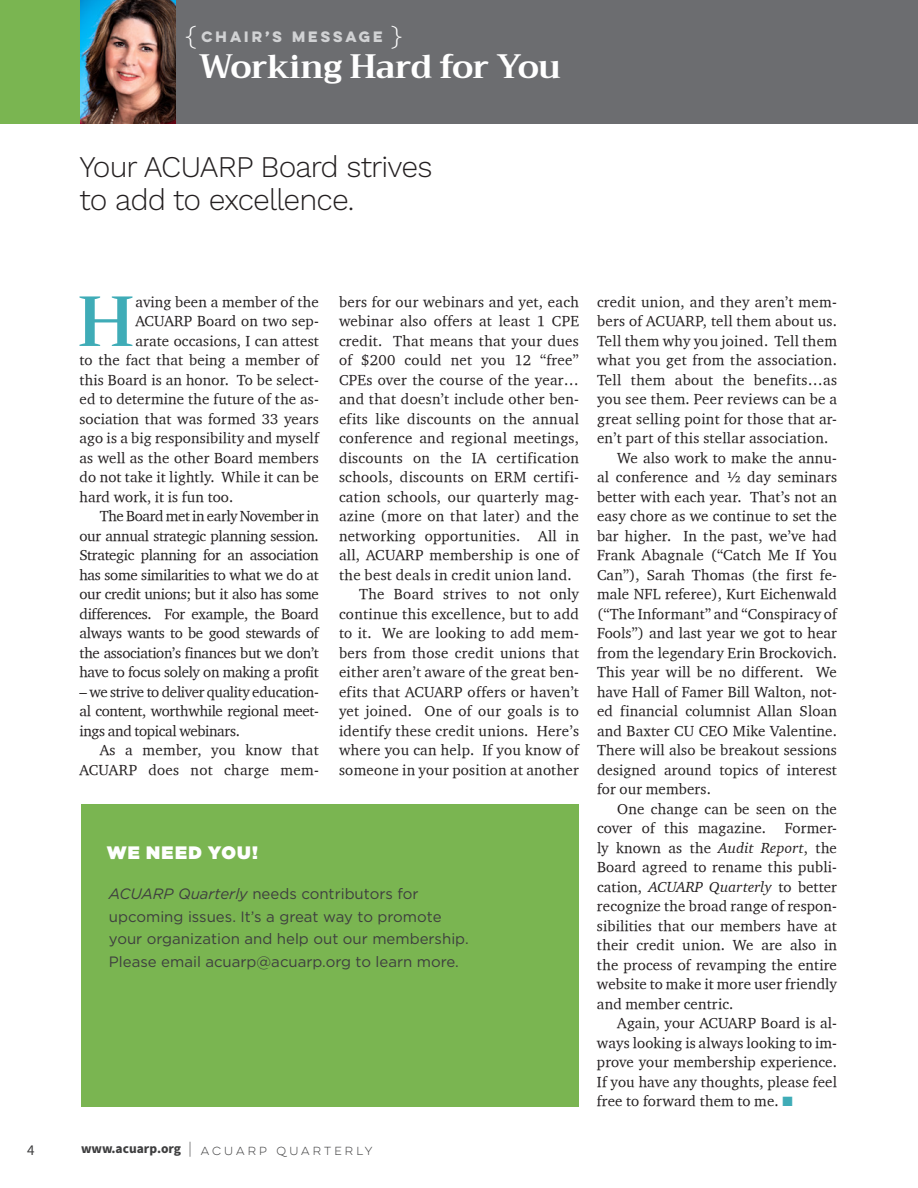
<style>
.page{position:relative;width:918px;height:1188px;background:#fff}
.page>*{position:absolute;margin:0;border:0;box-sizing:border-box;transform-origin:0 0}
.dept_opening_P{font:600 70.65px "Trirong";color:#3facb7}
.t1{font:700 33px "Trirong";letter-spacing:-.02em;color:#fff}
.department_deck{font:300 30px/33px "Work Sans";letter-spacing:-.03em;color:#231f20}
.t2{font:18px "Gotham Ultra";letter-spacing:.07em;color:#fff}
.Charter_P{font:15px/19.5px "Charter ITCTT";letter-spacing:.01em;color:#231f20;text-align:justify}
.dept_opening_P-2{font:15px "Charter ITCTT";letter-spacing:.01em;color:#231f20}
.t3{font:15px/22.5px "Gotham";color:#3e3e3f}
.t4{font:15px "Source Sans Pro";color:#3e3e3f}
.t5{font:700 13.5px "Lulo Clean One";color:#d1d2d4}
.t6{font:10.5px "Lulo Clean One";letter-spacing:.1em;color:#3e3e3f}
.s1{font-family:"Gotham";font-weight:300;font-size:27px;color:#fff}
.s2{font-style:italic}
.s3{font-family:"Source Sans Pro";font-weight:700;font-size:13.5px}
.s4{font-family:"Source Sans 3";font-weight:300;font-size:15px}
.s5{font-family:"Charter ITCTT Italic"}
.s6{color:#3facb7}
</style>
<div class="page">
<div style="left:0;top:0;width:98px;height:123px;background:#7ab551"></div>
<div style="left:82px;top:0;width:836px;height:123px;background:#6c6d70"></div>
<img style="left:81px;top:0;width:95px;height:123px">
<div style="left:82px;top:805px;width:497px;height:302px;background:#7ab551"></div>
<p class="t5" style="left:184px;top:26px;width:220px"><span class="s1">{</span> CHAIR’S MESSAGE <span class="s1">}</span></p>
<p class="t1" style="left:199px;top:39px;width:364px">Working Hard for You</p>
<p class="department_deck" style="left:80px;top:152px;width:355px">Your ACUARP Board strives to add to excellence.</p>
<p class="dept_opening_P" style="left:77px;top:264px;width:59px">H</p>
<p class="dept_opening_P-2" style="left:136px;top:292px;width:185px">aving been a member of the</p>
<p class="dept_opening_P-2" style="left:136px;top:312px;width:185px">ACUARP Board on two sep-</p>
<p class="dept_opening_P-2" style="left:136px;top:331px;width:185px">arate occasions, I can attest</p>
<p class="dept_opening_P-2" style="left:80px;top:351px;width:241px">to the fact that being a member of</p>
<p class="dept_opening_P-2" style="left:80px;top:370px;width:241px">this Board is an honor. To be select-</p>
<p class="dept_opening_P-2" style="left:80px;top:390px;width:241px">ed to determine the future of the as-</p>
<p class="dept_opening_P-2" style="left:80px;top:409px;width:241px">sociation that was formed 33 years</p>
<p class="dept_opening_P-2" style="left:80px;top:429px;width:241px">ago is a big responsibility and myself</p>
<p class="dept_opening_P-2" style="left:80px;top:448px;width:241px">as well as the other Board members</p>
<p class="dept_opening_P-2" style="left:80px;top:468px;width:241px">do not take it lightly. While it can be</p>
<p class="dept_opening_P-2" style="left:80px;top:487px;width:155px">hard work, it is fun too.</p>
<p class="Charter_P" style="left:80px;top:506px;width:241px;text-indent:20px">The Board met in early November in our annual strategic planning session.<br>Strategic planning for an association has some similarities to what we do at our credit unions; but it also has some differences. For example, the Board always wants to be good stewards of the association’s finances but we don’t have to focus solely on making a profit</p>
<p class="Charter_P" style="left:80px;top:682px;width:241px">– we strive to deliver quality education&shy;al content, worthwhile regional meet&shy;ings and topical webinars.</p>
<p class="Charter_P" style="left:80px;top:740px;width:241px;text-align:right">As a member, you know that<br>ACUARP does not charge mem-</p>
<p class="Charter_P" style="left:339px;top:292px;width:242px">bers for our webinars and yet, each webinar also offers at least 1 CPE credit. That means that your dues of $200 could net you 12 “free” CPEs over the course of the year… and that doesn’t include other ben&shy;efits like discounts on the annual conference and regional meetings, discounts on the IA certification schools, discounts on ERM certifi&shy;cation schools, our quarterly mag&shy;azine (more on that later) and the networking opportunities. All in all, ACUARP membership is one of the best deals in credit union land.</p>
<p class="Charter_P" style="left:339px;top:584px;width:242px;text-indent:20px">The Board strives to not only continue this excellence, but to add to it. We are looking to add mem&shy;bers from those credit unions that either aren’t aware of the great ben&shy;efits that ACUARP offers or haven’t yet joined. One of our goals is to identify these credit unions. Here’s where you can help. If you know of someone in your position at another</p>
<p class="t2" style="left:107px;top:842px;width:153px">WE NEED YOU!</p>
<p class="t3" style="left:109px;top:883px;width:361px"><span class="s2">ACUARP Quarterly</span> needs contributors for upcoming issues. It’s a great way to promote your organization and help out our membership.<br>Please email acuarp@acuarp.org to learn more.</p>
<p class="t4" style="left:27px;top:1140px;width:9px">4</p>
<p class="t6" style="left:81px;top:1143px;width:295px"><span class="s3">www.acuarp.org</span> <span class="s4">|</span> ACUARP QUARTERLY</p>
<p class="Charter_P" style="left:597px;top:292px;width:242px">credit union, and they aren’t mem&shy;bers of ACUARP, tell them about us.<br>Tell them why you joined. Tell them what you get from the association.<br>Tell them about the benefits…as you see them. Peer reviews can be a great selling point for those that ar&shy;en’t part of this stellar association.</p>
<p class="Charter_P" style="left:597px;top:448px;width:242px;text-indent:20px">We also work to make the annu&shy;al conference and ½ day seminars better with each year. That’s not an easy chore as we continue to set the bar higher. In the past, we’ve had Frank Abagnale (“Catch Me If You Can”), Sarah Thomas (the first fe&shy;male NFL referee), Kurt Eichenwald (“The Informant” and “Conspiracy of Fools”) and last year we got to hear from the legendary Erin Brockovich.<br>This year will be no different. We have Hall of Famer Bill Walton, not&shy;ed financial columnist Allan Sloan and Baxter CU CEO Mike Valentine.<br>There will also be breakout sessions designed around topics of interest for our members.</p>
<p class="Charter_P" style="left:597px;top:799px;width:242px;text-indent:20px">One change can be seen on the cover of this magazine. Former&shy;ly known as the <span class="s5">Audit Report</span>, the Board agreed to rename this publi&shy;cation, <span class="s5">ACUARP Quarterly</span> to better recognize the broad range of respon&shy;sibilities that our members have at their credit union. We are also in the process of revamping the entire website to make it more user friendly and member centric.</p>
<p class="Charter_P" style="left:597px;top:1013px;width:242px;text-indent:20px">Again, your ACUARP Board is al&shy;ways looking is always looking to im&shy;prove your membership experience.<br>If you have any thoughts, please feel free to forward them to me. <span class="s6">■</span></p>
</div>
